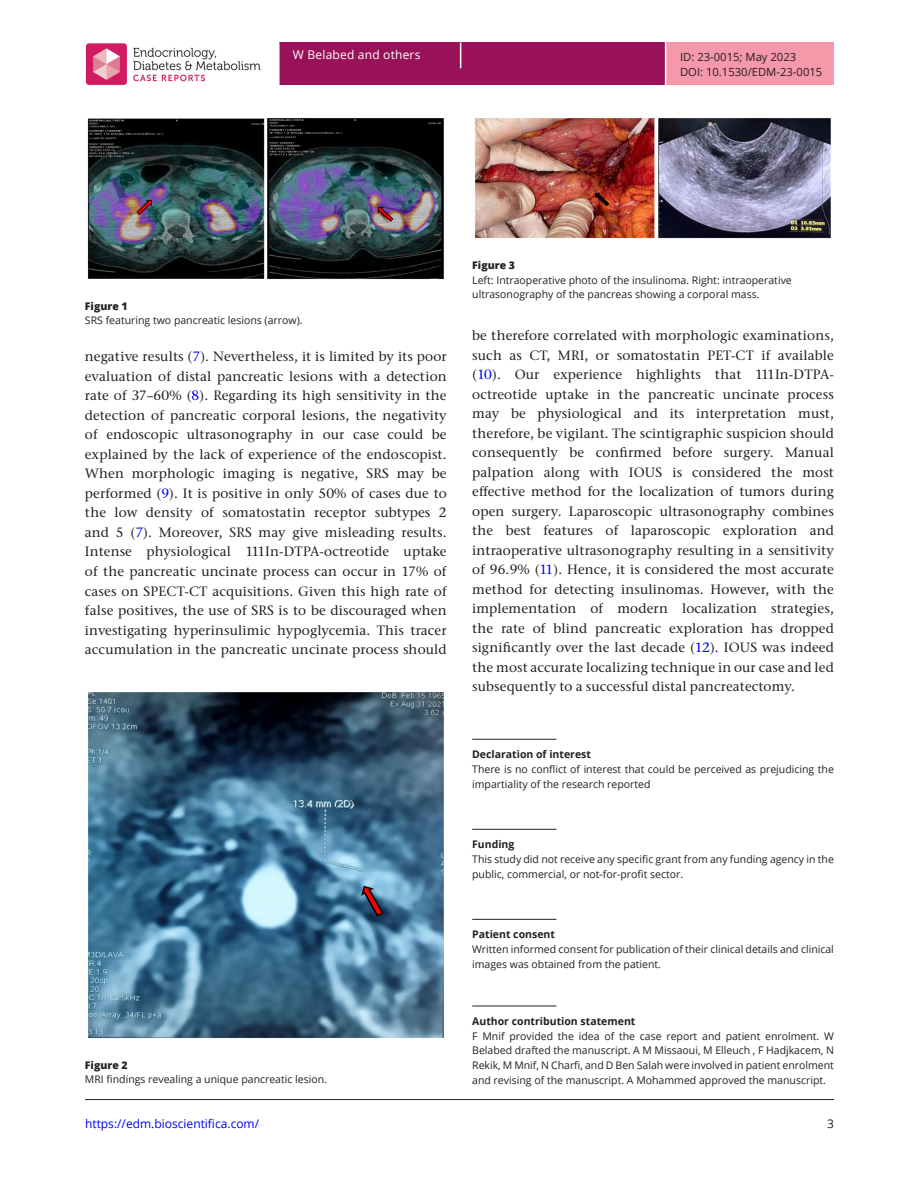
<style>
.page{position:relative;width:919px;height:1187px;background:#fff}
.page>*{position:absolute;margin:0;border:0;box-sizing:border-box;transform-origin:0 0}
.TXT{font:500 13.5px/19.5px "Stone Serif ITC Pro";letter-spacing:.01em;color:#231f20;text-align:justify}
.t1{font:12px "Open Sans";color:#00f}
.t2{font:12px "Open Sans";letter-spacing:.015em;color:#fff}
.t3{font:12px "Open Sans";color:#231f20}
.t4{font:11.25px/14.5px "Open Sans";color:#231f20}
.BM_TXT{font:10.5px/14.7px "Open Sans";color:#231f20}
.FC{font:10.5px/14.7px "Open Sans";color:#231f20}
.BM_Head{font:700 10.5px "Open Sans";color:#231f20}
.FC-2{font:800 10.5px "Open Sans";color:#231f20}
.s1{color:#00f}
</style>
<div class="page">
<div style="left:279px;top:43px;width:385px;height:42px;background:#991259"></div>
<div style="left:666px;top:43px;width:167px;height:42px;background:#f598a9"></div>
<svg style="left:460px;top:43px;width:1px;height:25px"></svg>
<img style="left:85px;top:43px;width:176px;height:42px">
<hr style="left:85px;top:1099px;width:749px;height:1px;background:#231f20">
<hr style="left:472px;top:738px;width:84px;height:1px;background:#231f20">
<hr style="left:472px;top:828px;width:84px;height:1px;background:#231f20">
<hr style="left:472px;top:918px;width:84px;height:1px;background:#231f20">
<hr style="left:472px;top:1005px;width:84px;height:1px;background:#231f20">
<img style="left:87px;top:118px;width:357px;height:161px">
<img style="left:88px;top:692px;width:356px;height:346px">
<img style="left:474px;top:118px;width:357px;height:121px">
<p class="t2" style="left:293px;top:47px;width:129px">W Belabed and others</p>
<p class="t4" style="left:680px;top:50px;width:144px">ID: 23-0015; May 2023<br>DOI: 10.1530/EDM-23-0015</p>
<p class="FC-2" style="left:85px;top:298px;width:44px">Figure 1</p>
<p class="FC" style="left:85px;top:313px;width:219px">SRS featuring two pancreatic lesions (arrow).</p>
<p class="TXT" style="left:85px;top:347px;width:363px">negative results (<span class="s1">7</span>). Nevertheless, it is limited by its poor evaluation of distal pancreatic lesions with a detection rate of 37–60% (<span class="s1">8</span>). Regarding its high sensitivity in the detection of pancreatic corporal lesions, the negativity of endoscopic ultrasonography in our case could be explained by the lack of experience of the endoscopist.<br>When morphologic imaging is negative, SRS may be performed (<span class="s1">9</span>). It is positive in only 50% of cases due to the low density of somatostatin receptor subtypes 2 and 5 (<span class="s1">7</span>). Moreover, SRS may give misleading results.<br>Intense physiological 111In-DTPA-octreotide uptake of the pancreatic uncinate process can occur in 17% of cases on SPECT-CT acquisitions. Given this high rate of false positives, the use of SRS is to be discouraged when investigating hyperinsulimic hypoglycemia. This tracer accumulation in the pancreatic uncinate process should</p>
<p class="FC-2" style="left:85px;top:1056px;width:44px">Figure 2</p>
<p class="FC" style="left:85px;top:1071px;width:243px">MRI findings revealing a unique pancreatic lesion.</p>
<p class="FC-2" style="left:472px;top:257px;width:44px">Figure 3</p>
<p class="FC" style="left:472px;top:272px;width:321px">Left: Intraoperative photo of the insulinoma. Right: intraoperative ultrasonography of the pancreas showing a corporal mass.</p>
<p class="TXT" style="left:472px;top:325px;width:363px">be therefore correlated with morphologic examinations, such as CT, MRI, or somatostatin PET-CT if available (<span class="s1">10</span>). Our experience highlights that 111In-DTPA&shy;octreotide uptake in the pancreatic uncinate process may be physiological and its interpretation must, therefore, be vigilant. The scintigraphic suspicion should consequently be confirmed before surgery. Manual palpation along with IOUS is considered the most effective method for the localization of tumors during open surgery. Laparoscopic ultrasonography combines the best features of laparoscopic exploration and intraoperative ultrasonography resulting in a sensitivity of 96.9% (<span class="s1">11</span>). Hence, it is considered the most accurate method for detecting insulinomas. However, with the implementation of modern localization strategies, the rate of blind pancreatic exploration has dropped significantly over the last decade (<span class="s1">12</span>). IOUS was indeed the most accurate localizing technique in our case and led subsequently to a successful distal pancreatectomy.</p>
<p class="BM_Head" style="left:472px;top:747px;width:120px">Declaration of interest</p>
<p class="BM_TXT" style="left:472px;top:761px;width:363px">There is no conflict of interest that could be perceived as prejudicing the impartiality of the research reported</p>
<p class="BM_Head" style="left:472px;top:837px;width:44px">Funding</p>
<p class="BM_TXT" style="left:472px;top:851px;width:363px">This study did not receive any specific grant from any funding agency in the public, commercial, or not-for-profit sector.</p>
<p class="BM_Head" style="left:472px;top:927px;width:84px">Patient consent</p>
<p class="BM_TXT" style="left:472px;top:941px;width:363px">Written informed consent for publication of their clinical details and clinical images was obtained from the patient.</p>
<p class="BM_Head" style="left:472px;top:1013px;width:165px">Author contribution statement</p>
<p class="BM_TXT" style="left:472px;top:1028px;width:363px;text-align:justify">F Mnif provided the idea of the case report and patient enrolment. W Belabed drafted the manuscript. A M Missaoui, M Elleuch , F Hadjkacem, N Rekik, M Mnif, N Charfi, and D Ben Salah were involved in patient enrolment and revising of the manuscript. A Mohammed approved the manuscript.</p>
<p class="t1" style="left:85px;top:1115px;width:176px">https://edm.bioscientifica.com/</p>
<p class="t3" style="left:827px;top:1115px;width:8px">3</p>
</div>
